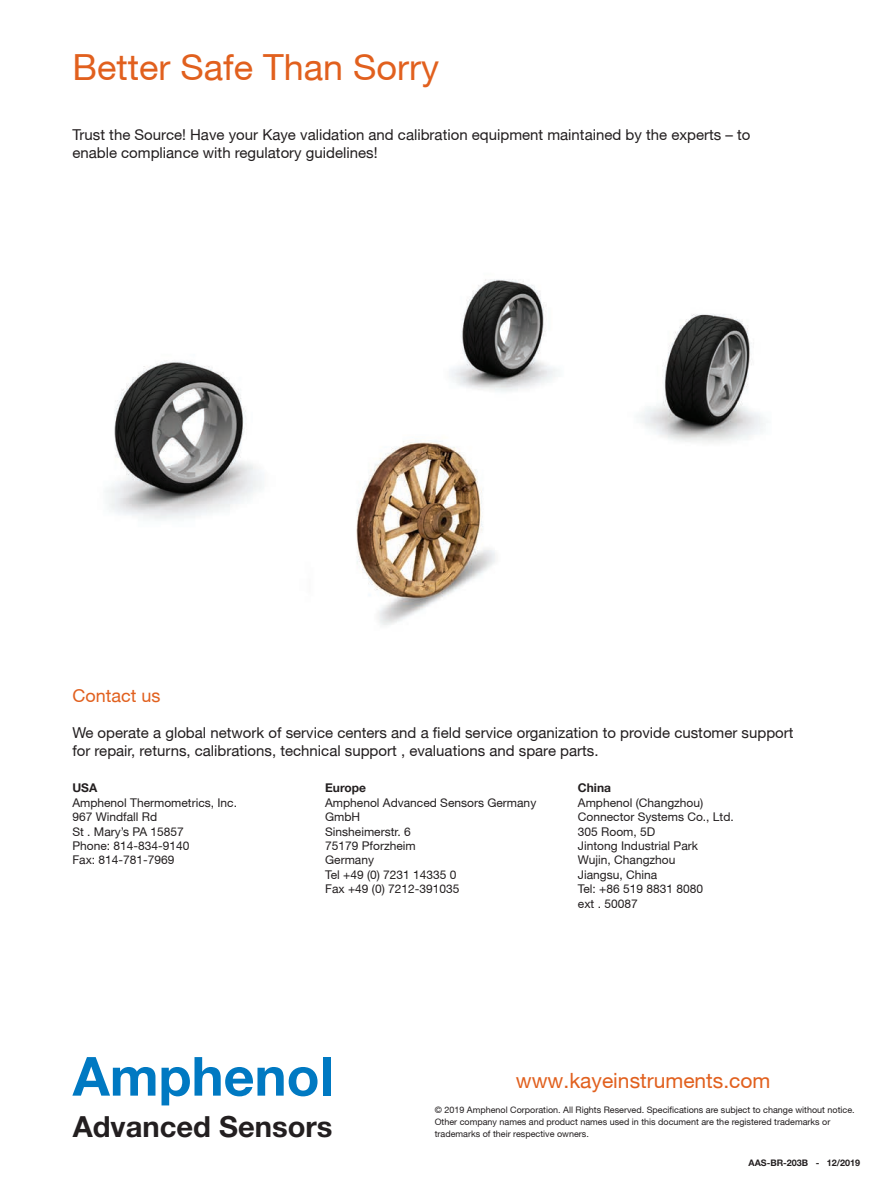
<style>
.page{position:relative;width:891px;height:1188px;background:#fff}
.page>*{position:absolute;margin:0;border:0;box-sizing:border-box;transform-origin:0 0}
.t1{font:700 54px "Helvetica Neue LT Std";color:#0079c2}
.t2{font:36px "Helvetica Neue";color:#e1601e}
.t3{font:700 29.1px "Helvetica Neue LT Std";color:#231f20}
.t4{font:21px "Helvetica Neue";color:#e1601e}
.t5{font:18px "Helvetica Neue";color:#e1601e}
.t6{font:15px/18px "Helvetica Neue";color:#231f20}
.t7{font:12px/14.4px "Helvetica Neue";color:#231f20}
.t8{font:700 12px "Helvetica Neue";color:#231f20}
.Copyright{font:9px/12px "Helvetica Neue";color:#231f20}
.Part_Number{font:700 9px "Helvetica Neue";color:#231f20}
</style>
<div class="page">
<img style="left:105px;top:279px;width:660px;height:346px">
<p class="t2" style="left:73px;top:45px;width:368px">Better Safe Than Sorry</p>
<p class="t6" style="left:72px;top:126px;width:680px">Trust the Source! Have your Kaye validation and calibration equipment maintained by the experts – to enable compliance with regulatory guidelines!</p>
<p class="t5" style="left:72px;top:685px;width:90px">Contact us</p>
<p class="t6" style="left:72px;top:723px;width:723px">We operate a global network of service centers and a field service organization to provide customer support for repair, returns, calibrations, technical support , evaluations and spare parts.</p>
<p class="t8" style="left:72px;top:781px;width:26px">USA</p>
<p class="t7" style="left:72px;top:795px;width:166px">Amphenol Thermometrics, Inc.</p>
<p class="t7" style="left:72px;top:810px;width:86px">967 Windfall Rd</p>
<p class="t7" style="left:72px;top:824px;width:113px">St . Mary’s PA 15857</p>
<p class="t7" style="left:72px;top:838px;width:119px">Phone: 814-834-9140</p>
<p class="t7" style="left:72px;top:853px;width:104px">Fax: 814-781-7969</p>
<p class="t8" style="left:325px;top:781px;width:42px">Europe</p>
<p class="t7" style="left:325px;top:795px;width:213px">Amphenol Advanced Sensors Germany<br>GmbH<br>Sinsheimerstr. 6</p>
<p class="t7" style="left:325px;top:838px;width:92px">75179 Pforzheim</p>
<p class="t7" style="left:325px;top:853px;width:50px">Germany</p>
<p class="t7" style="left:325px;top:867px;width:133px">Tel +49 (0) 7231 14335 0</p>
<p class="t7" style="left:325px;top:882px;width:136px">Fax +49 (0) 7212-391035</p>
<p class="t8" style="left:578px;top:781px;width:35px">China</p>
<p class="t7" style="left:578px;top:795px;width:157px">Amphenol (Changzhou)<br>Connector Systems Co., Ltd.<br>305 Room, 5D<br>Jintong Industrial Park<br>Wujin, Changzhou<br>Jiangsu, China<br>Tel: +86 519 8831 8080<br>ext . 50087</p>
<p class="t1" style="left:73px;top:1043px;width:262px">Amphenol</p>
<p class="t3" style="left:73px;top:1108px;width:261px">Advanced Sensors</p>
<p class="t4" style="left:516px;top:1068px;width:256px">www.kayeinstruments.com</p>
<p class="Copyright" style="left:435px;top:1104px;width:422px">© 2019 Amphenol Corporation. All Rights Reserved. Specifications are subject to change without notice.<br>Other company names and product names used in this document are the registered trademarks or trademarks of their respective owners.</p>
<p class="Part_Number" style="left:749px;top:1157px;width:113px">AAS-BR-203B - 12/2019</p>
</div>
